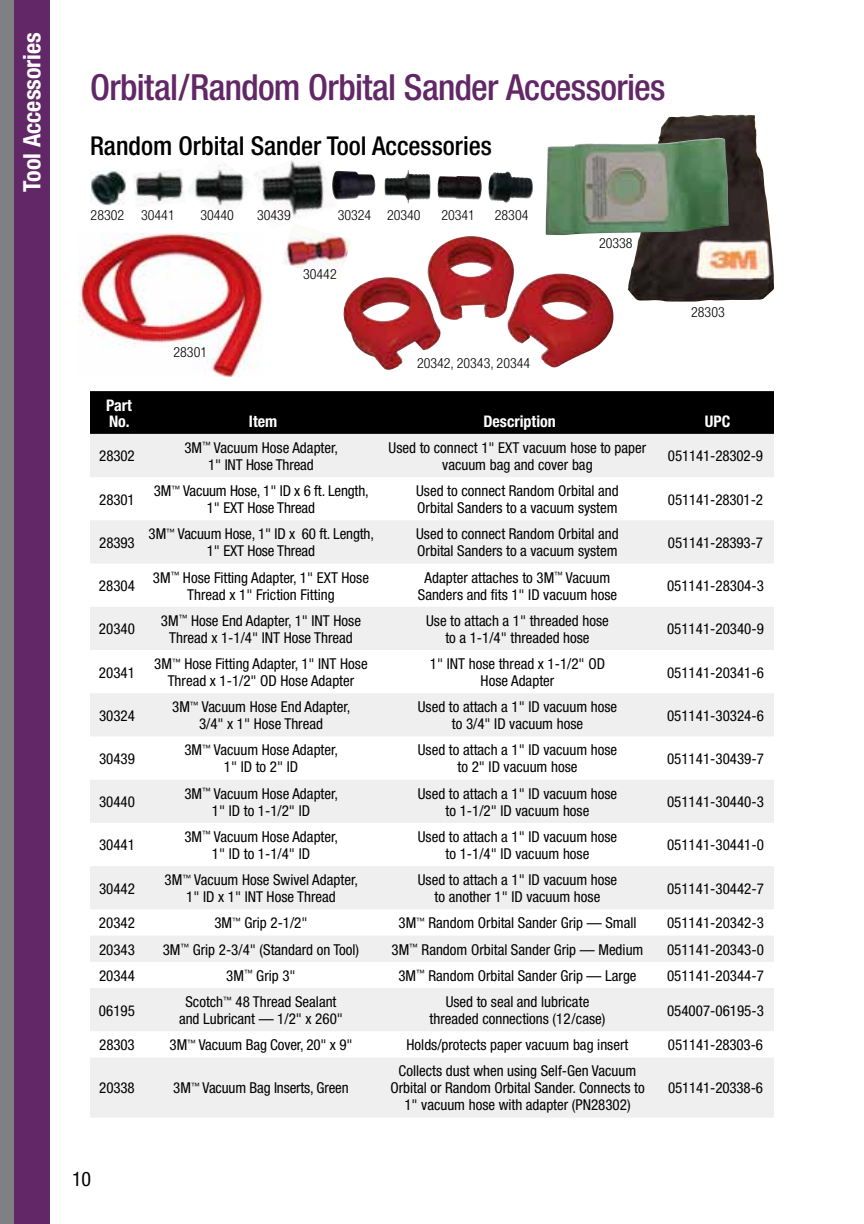
<style>
.page{position:relative;width:864px;height:1224px;background:#fff}
.page>*{position:absolute;margin:0;border:0;box-sizing:border-box;transform-origin:0 0}
.t1{font:500 condensed 36px "Helvetica Neue";letter-spacing:-.02em;color:#612766}
.t2{font:500 condensed 26px "Helvetica Neue";color:#000}
.t3{font:700 condensed 24px "Helvetica Neue";color:#fff}
.t4{font:condensed 20px "Helvetica Neue";color:#000}
.t5{font:700 condensed 16px/16px "Helvetica Neue";color:#fff}
.t6{font:condensed 15px/17px "Helvetica Neue";color:#000;text-align:center}
.t7{font:300 condensed 14px "Helvetica Neue";color:#000}
</style>
<div class="page">
<div style="left:0;top:0;width:50px;height:1224px;background:#612766"></div>
<div style="left:0;top:0;width:14px;height:1224px;background:#807f83"></div>
<img style="left:343px;top:236px;width:271px;height:134px">
<img style="left:282px;top:229px;width:69px;height:51px">
<img style="left:78px;top:233px;width:185px;height:144px">
<img style="left:189px;top:164px;width:59px;height:49px">
<img style="left:134px;top:169px;width:49px;height:34px">
<img style="left:90px;top:170px;width:36px;height:35px">
<img style="left:255px;top:158px;width:71px;height:71px">
<img style="left:385px;top:170px;width:46px;height:34px">
<img style="left:332px;top:171px;width:44px;height:29px">
<div style="left:90px;top:391px;width:684px;height:43px;background:#000"></div>
<svg style="left:90px;top:434px;width:684px;height:684px;fill:#efeff0"></svg>
<img style="left:628px;top:114px;width:146px;height:188px">
<img style="left:546px;top:138px;width:183px;height:97px">
<img style="left:488px;top:172px;width:45px;height:31px">
<img style="left:437px;top:176px;width:45px;height:24px">
<h3 class="t3" style="left:18px;top:192px;width:161px;rotate:-90deg">Tool Accessories</h3>
<p class="t1" style="left:90px;top:66px;width:577px">Orbital/Random Orbital Sander Accessories</p>
<p class="t2" style="left:90px;top:131px;width:403px">Random Orbital Sander Tool Accessories</p>
<p class="t7" style="left:91px;top:207px;width:86px">28302 30441</p>
<p class="t7" style="left:200px;top:207px;width:35px">30440</p>
<p class="t7" style="left:257px;top:207px;width:35px">30439</p>
<p class="t7" style="left:338px;top:207px;width:84px">30324 20340</p>
<p class="t7" style="left:303px;top:266px;width:35px">30442</p>
<p class="t7" style="left:441px;top:207px;width:35px">20341</p>
<p class="t7" style="left:495px;top:207px;width:35px">28304</p>
<p class="t7" style="left:174px;top:344px;width:35px">28301</p>
<p class="t7" style="left:417px;top:355px;width:115px">20342, 20343, 20344</p>
<p class="t7" style="left:599px;top:235px;width:35px">20338</p>
<p class="t7" style="left:691px;top:304px;width:35px">28303</p>
<p class="t5" style="left:106px;top:397px;width:27px">Part<br>No.</p>
<p class="t5" style="left:249px;top:413px;width:30px">Item</p>
<p class="t5" style="left:483px;top:413px;width:74px">Description</p>
<p class="t5" style="left:705px;top:413px;width:27px">UPC</p>
<p class="t6" style="left:99px;top:448px;width:37px">28302</p>
<p class="t6" style="left:184px;top:439px;width:155px">3M<sup>™</sup> Vacuum Hose Adapter,<br>1" INT Hose Thread</p>
<p class="t6" style="left:389px;top:439px;width:259px">Used to connect 1" EXT vacuum hose to paper vacuum bag and cover bag</p>
<p class="t6" style="left:668px;top:448px;width:97px">051141-28302-9</p>
<p class="t6" style="left:99px;top:491px;width:37px">28301</p>
<p class="t6" style="left:154px;top:482px;width:216px">3M<sup>™</sup> Vacuum Hose, 1" ID x 6 ft. Length,<br>1" EXT Hose Thread</p>
<p class="t6" style="left:416px;top:482px;width:204px;text-align:left">Used to connect Random Orbital and<br>Orbital Sanders to a vacuum system</p>
<p class="t6" style="left:668px;top:491px;width:97px">051141-28301-2</p>
<p class="t6" style="left:99px;top:534px;width:37px">28393</p>
<p class="t6" style="left:149px;top:525px;width:227px">3M<sup>™</sup> Vacuum Hose, 1" ID x 60 ft. Length,<br>1" EXT Hose Thread</p>
<p class="t6" style="left:416px;top:525px;width:204px;text-align:left">Used to connect Random Orbital and<br>Orbital Sanders to a vacuum system</p>
<p class="t6" style="left:668px;top:534px;width:97px">051141-28393-7</p>
<p class="t6" style="left:99px;top:577px;width:37px">28304</p>
<p class="t6" style="left:153px;top:569px;width:218px">3M<sup>™</sup> Hose Fitting Adapter, 1" EXT Hose<br>Thread x 1" Friction Fitting</p>
<p class="t6" style="left:418px;top:569px;width:201px">Adapter attaches to 3M<sup>™</sup> Vacuum<br>Sanders and fits 1" ID vacuum hose</p>
<p class="t6" style="left:667px;top:577px;width:98px">051141-28304-3</p>
<p class="t6" style="left:99px;top:620px;width:37px">20340</p>
<p class="t6" style="left:161px;top:612px;width:202px">3M<sup>™</sup> Hose End Adapter, 1" INT Hose<br>Thread x 1-1/4" INT Hose Thread</p>
<p class="t6" style="left:426px;top:612px;width:184px">Use to attach a 1" threaded hose to a 1-1/4" threaded hose</p>
<p class="t6" style="left:667px;top:620px;width:98px">051141-20340-9</p>
<p class="t6" style="left:99px;top:664px;width:37px">20341</p>
<p class="t6" style="left:154px;top:655px;width:215px">3M<sup>™</sup> Hose Fitting Adapter, 1" INT Hose<br>Thread x 1-1/2" OD Hose Adapter</p>
<p class="t6" style="left:430px;top:655px;width:177px">1" INT hose thread x 1-1/2" OD<br>Hose Adapter</p>
<p class="t6" style="left:667px;top:664px;width:98px">051141-20341-6</p>
<p class="t6" style="left:99px;top:707px;width:37px">30324</p>
<p class="t6" style="left:172px;top:698px;width:180px">3M<sup>™</sup> Vacuum Hose End Adapter,<br>3/4" x 1" Hose Thread</p>
<p class="t6" style="left:418px;top:698px;width:201px">Used to attach a 1" ID vacuum hose to 3/4" ID vacuum hose</p>
<p class="t6" style="left:667px;top:707px;width:98px">051141-30324-6</p>
<p class="t6" style="left:99px;top:750px;width:37px">30439</p>
<p class="t6" style="left:184px;top:742px;width:155px">3M<sup>™</sup> Vacuum Hose Adapter,<br>1" ID to 2" ID</p>
<p class="t6" style="left:418px;top:742px;width:201px">Used to attach a 1" ID vacuum hose to 2" ID vacuum hose</p>
<p class="t6" style="left:667px;top:750px;width:98px">051141-30439-7</p>
<p class="t6" style="left:99px;top:793px;width:37px">30440</p>
<p class="t6" style="left:184px;top:785px;width:155px">3M<sup>™</sup> Vacuum Hose Adapter,<br>1" ID to 1-1/2" ID</p>
<p class="t6" style="left:418px;top:785px;width:201px">Used to attach a 1" ID vacuum hose to 1-1/2" ID vacuum hose</p>
<p class="t6" style="left:667px;top:793px;width:98px">051141-30440-3</p>
<p class="t6" style="left:99px;top:837px;width:37px">30441</p>
<p class="t6" style="left:184px;top:828px;width:155px">3M<sup>™</sup> Vacuum Hose Adapter,<br>1" ID to 1-1/4" ID</p>
<p class="t6" style="left:418px;top:828px;width:201px">Used to attach a 1" ID vacuum hose to 1-1/4" ID vacuum hose</p>
<p class="t6" style="left:667px;top:837px;width:98px">051141-30441-0</p>
<p class="t6" style="left:99px;top:880px;width:37px">30442</p>
<p class="t6" style="left:165px;top:871px;width:195px">3M<sup>™</sup> Vacuum Hose Swivel Adapter,<br>1" ID x 1" INT Hose Thread</p>
<p class="t6" style="left:418px;top:871px;width:201px">Used to attach a 1" ID vacuum hose to another 1" ID vacuum hose</p>
<p class="t6" style="left:667px;top:880px;width:98px">051141-30442-7</p>
<p class="t6" style="left:99px;top:914px;width:37px">20342</p>
<p class="t6" style="left:214px;top:914px;width:95px">3M<sup>™</sup> Grip 2-1/2"</p>
<p class="t6" style="left:399px;top:914px;width:239px">3M<sup>™</sup> Random Orbital Sander Grip — Small</p>
<p class="t6" style="left:667px;top:914px;width:98px">051141-20342-3</p>
<p class="t6" style="left:99px;top:941px;width:37px">20343</p>
<p class="t6" style="left:163px;top:941px;width:198px">3M<sup>™</sup> Grip 2-3/4" (Standard on Tool)</p>
<p class="t6" style="left:392px;top:941px;width:253px">3M<sup>™</sup> Random Orbital Sander Grip — Medium</p>
<p class="t6" style="left:667px;top:941px;width:98px">051141-20343-0</p>
<p class="t6" style="left:99px;top:967px;width:37px">20344</p>
<p class="t6" style="left:226px;top:967px;width:71px">3M<sup>™</sup> Grip 3"</p>
<p class="t6" style="left:398px;top:967px;width:240px">3M<sup>™</sup> Random Orbital Sander Grip — Large</p>
<p class="t6" style="left:667px;top:967px;width:98px">051141-20344-7</p>
<p class="t6" style="left:99px;top:1002px;width:37px">06195</p>
<p class="t6" style="left:179px;top:993px;width:165px">Scotch<sup>™</sup> 48 Thread Sealant and Lubricant — 1/2" x 260"</p>
<p class="t6" style="left:430px;top:993px;width:177px">Used to seal and lubricate threaded connections (12/case)</p>
<p class="t6" style="left:667px;top:1002px;width:98px">054007-06195-3</p>
<p class="t6" style="left:99px;top:1036px;width:37px">28303</p>
<p class="t6" style="left:170px;top:1036px;width:184px">3M<sup>™</sup> Vacuum Bag Cover, 20" x 9"</p>
<p class="t6" style="left:407px;top:1036px;width:223px">Holds/protects paper vacuum bag insert</p>
<p class="t6" style="left:668px;top:1036px;width:97px">051141-28303-6</p>
<p class="t6" style="left:99px;top:1080px;width:37px">20338</p>
<p class="t6" style="left:173px;top:1080px;width:177px">3M<sup>™</sup> Vacuum Bag Inserts, Green</p>
<p class="t6" style="left:390px;top:1063px;width:256px">Collects dust when using Self-Gen Vacuum<br>Orbital or Random Orbital Sander. Connects to<br>1" vacuum hose with adapter (PN28302)</p>
<p class="t6" style="left:668px;top:1080px;width:97px">051141-20338-6</p>
<p class="t4" style="left:72px;top:1167px;width:21px">10</p>
</div>
